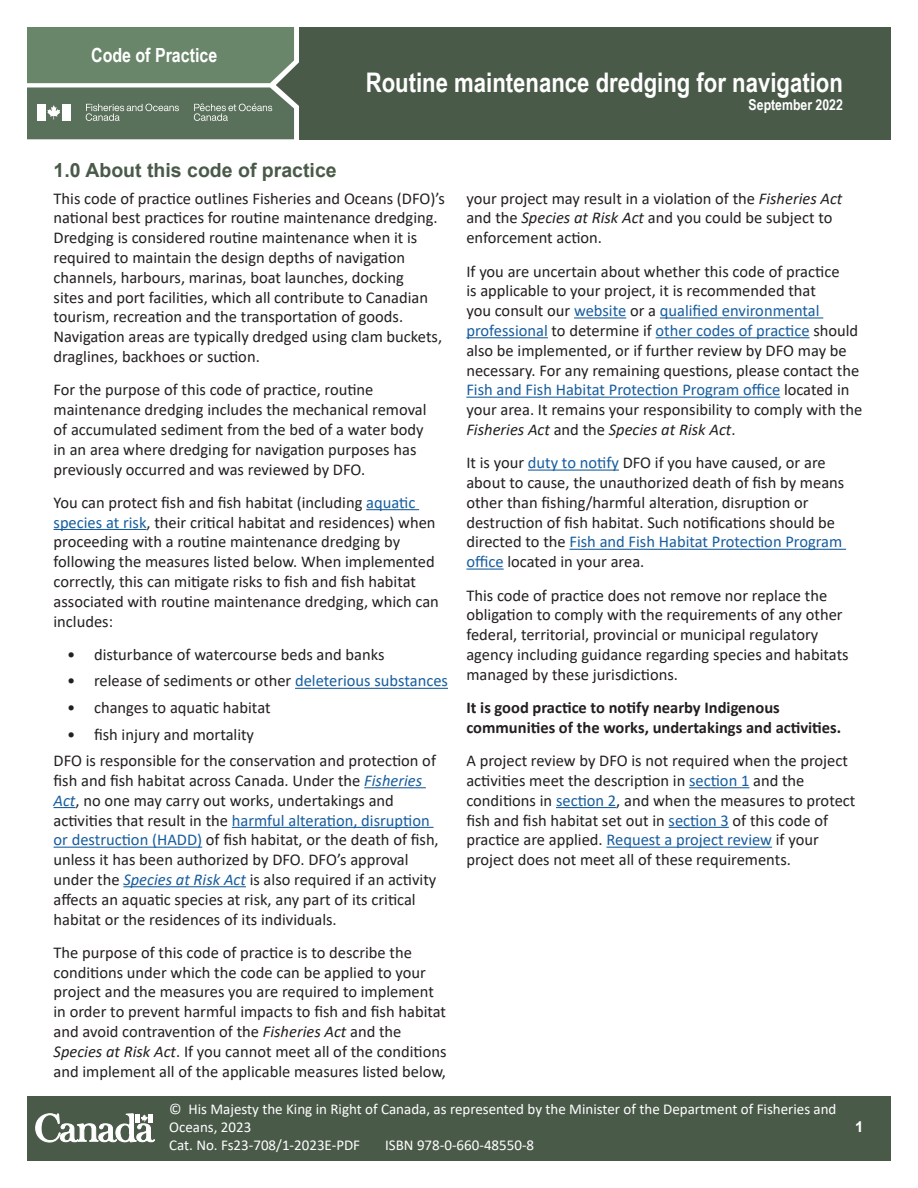
<style>
.page{position:relative;width:918px;height:1188px;background:#fff}
.page>*{position:absolute;margin:0;border:0;box-sizing:border-box;transform-origin:0 0}
.t1{font:700 27px "Arial Narrow";color:#fff}
.t2{font:700 19.5px "Arial";color:#4a5a49}
.t3{font:700 19.5px "Arial Narrow";color:#fff}
.t4{font:16.5px/19.8px "Calibri";color:#231f20}
.t5{font:700 16.5px/19.8px "Calibri";color:#231f20}
.t6{font:15px/18px "Calibri";color:#fff}
.t7{font:700 15px "Arial Narrow";color:#fff}
.t8{font:700 15px "Arial";color:#fff}
.s1{color:#175d9e}
.s2{font-style:italic;color:#175d9e}
.s3{font-style:italic}
</style>
<div class="page">
<div style="left:300px;top:27px;width:591px;height:112px;background:#4a5a49"></div>
<svg style="left:27px;top:27px;width:273px;height:112px;background:#6d856e"></svg>
<div style="left:37px;top:104px;width:8px;height:17px;background:#fff"></div>
<div style="left:27px;top:1096px;width:864px;height:65px;background:#4a5a49"></div>
<svg style="left:36px;top:1114px;width:118px;height:28px"></svg>
<hr style="left:366px;top:509px;width:53px;height:1px;background:#175d9e">
<hr style="left:54px;top:529px;width:93px;height:1px;background:#175d9e">
<hr style="left:295px;top:688px;width:153px;height:1px;background:#175d9e">
<hr style="left:364px;top:787px;width:62px;height:1px;background:#175d9e">
<svg style="left:54px;top:807px;width:21px;height:1px"></svg>
<hr style="left:232px;top:827px;width:202px;height:1px;background:#175d9e">
<hr style="left:54px;top:847px;width:148px;height:1px;background:#175d9e">
<hr style="left:123px;top:886px;width:123px;height:1px;background:#175d9e">
<hr style="left:574px;top:317px;width:52px;height:2px;background:#175d9e">
<hr style="left:660px;top:317px;width:163px;height:2px;background:#175d9e">
<hr style="left:466px;top:337px;width:82px;height:1px;background:#175d9e">
<hr style="left:656px;top:337px;width:154px;height:1px;background:#175d9e">
<hr style="left:466px;top:397px;width:314px;height:1px;background:#175d9e">
<hr style="left:528px;top:470px;width:91px;height:1px;background:#175d9e">
<hr style="left:569px;top:549px;width:277px;height:1px;background:#175d9e">
<hr style="left:466px;top:569px;width:38px;height:1px;background:#175d9e">
<hr style="left:689px;top:787px;width:60px;height:1px;background:#175d9e">
<hr style="left:556px;top:807px;width:60px;height:1px;background:#175d9e">
<hr style="left:669px;top:827px;width:60px;height:1px;background:#175d9e">
<hr style="left:606px;top:847px;width:166px;height:1px;background:#175d9e">
<p class="t3" style="left:91px;top:40px;width:128px">Code of Practice</p>
<h1 class="t1" style="left:366px;top:62px;width:479px">Routine maintenance dredging for navigation</h1>
<p class="t7" style="left:749px;top:94px;width:96px">September 2022</p>
<p class="t2" style="left:54px;top:157px;width:285px">1.0 About this code of practice</p>
<p class="t4" style="left:54px;top:188px;width:393px">This code of practice outlines Fisheries and Oceans (DFO)’s national best practices for routine maintenance dredging.<br>Dredging is considered routine maintenance when it is required to maintain the design depths of navigation channels, harbours, marinas, boat launches, docking<br>sites and port facilities, which all contribute to Canadian tourism, recreation and the transportation of goods.<br>Navigation areas are typically dredged using clam buckets, draglines, backhoes or suction.</p>
<p class="t4" style="left:54px;top:380px;width:375px">For the purpose of this code of practice, routine maintenance dredging includes the mechanical removal of accumulated sediment from the bed of a water body in an area where dredging for navigation purposes has previously occurred and was reviewed by DFO.</p>
<p class="t4" style="left:54px;top:492px;width:387px">You can protect fish and fish habitat (including <span class="s1">aquatic species at risk</span>, their critical habitat and residences) when proceeding with a routine maintenance dredging by following the measures listed below. When implemented correctly, this can mitigate risks to fish and fish habitat associated with routine maintenance dredging, which can includes:</p>
<p class="t4" style="left:67px;top:644px;width:319px">• disturbance of watercourse beds and banks</p>
<p class="t4" style="left:67px;top:671px;width:382px">• release of sediments or other <span class="s1">deleterious substances</span></p>
<p class="t4" style="left:67px;top:697px;width:205px">• changes to aquatic habitat</p>
<p class="t4" style="left:67px;top:724px;width:189px">• fish injury and mortality</p>
<p class="t4" style="left:54px;top:750px;width:387px">DFO is responsible for the conservation and protection of fish and fish habitat across Canada. Under the <span class="s2">Fisheries Act</span>, no one may carry out works, undertakings and activities that result in the <span class="s1">harmful alteration, disruption or destruction (HADD)</span> of fish habitat, or the death of fish, unless it has been authorized by DFO. DFO’s approval under the <span class="s2">Species at Risk Act</span> is also required if an activity affects an aquatic species at risk, any part of its critical habitat or the residences of its individuals.</p>
<p class="t4" style="left:54px;top:942px;width:395px">The purpose of this code of practice is to describe the conditions under which the code can be applied to your project and the measures you are required to implement in order to prevent harmful impacts to fish and fish habitat and avoid contravention of the <span class="s3">Fisheries Act</span> and the <span class="s3">Species at Risk Act</span>. If you cannot meet all of the conditions and implement all of the applicable measures listed below,</p>
<p class="t4" style="left:466px;top:188px;width:378px">your project may result in a violation of the <span class="s3">Fisheries Act </span>and the <span class="s3">Species at Risk Act</span> and you could be subject to enforcement action.</p>
<p class="t4" style="left:466px;top:261px;width:397px">If you are uncertain about whether this code of practice<br>is applicable to your project, it is recommended that<br>you consult our <span class="s1">website</span> or a <span class="s1">qualified environmental professional</span> to determine if <span class="s1">other codes of practice</span> should also be implemented, or if further review by DFO may be necessary. For any remaining questions, please contact the <span class="s1">Fish and Fish Habitat Protection Program office</span> located in your area. It remains your responsibility to comply with the <span class="s3">Fisheries Act</span> and the <span class="s3">Species at Risk Act</span>.</p>
<p class="t4" style="left:466px;top:452px;width:379px">It is your <span class="s1">duty to notify</span> DFO if you have caused, or are about to cause, the unauthorized death of fish by means other than fishing/harmful alteration, disruption or destruction of fish habitat. Such notifications should be directed to the <span class="s1">Fish and Fish Habitat Protection Program office</span> located in your area.</p>
<p class="t4" style="left:466px;top:585px;width:384px">This code of practice does not remove nor replace the obligation to comply with the requirements of any other federal, territorial, provincial or municipal regulatory agency including guidance regarding species and habitats managed by these jurisdictions.</p>
<p class="t5" style="left:466px;top:697px;width:376px">It is good practice to notify nearby Indigenous communities of the works, undertakings and activities.</p>
<p class="t4" style="left:466px;top:750px;width:390px">A project review by DFO is not required when the project activities meet the description in <span class="s1">section 1</span> and the conditions in <span class="s1">section 2</span>, and when the measures to protect fish and fish habitat set out in <span class="s1">section 3</span> of this code of practice are applied. <span class="s1">Request a project review</span> if your project does not meet all of these requirements.</p>
<p class="t6" style="left:169px;top:1100px;width:669px">© His Majesty the King in Right of Canada, as represented by the Minister of the Department of Fisheries and<br>Oceans, 2023</p>
<p class="t6" style="left:169px;top:1136px;width:193px">Cat. No. Fs23-708/1-2023E-PDF</p>
<p class="t6" style="left:385px;top:1136px;width:151px">ISBN 978-0-660-48550-8</p>
<p class="t8" style="left:855px;top:1117px;width:10px">1</p>
</div>
